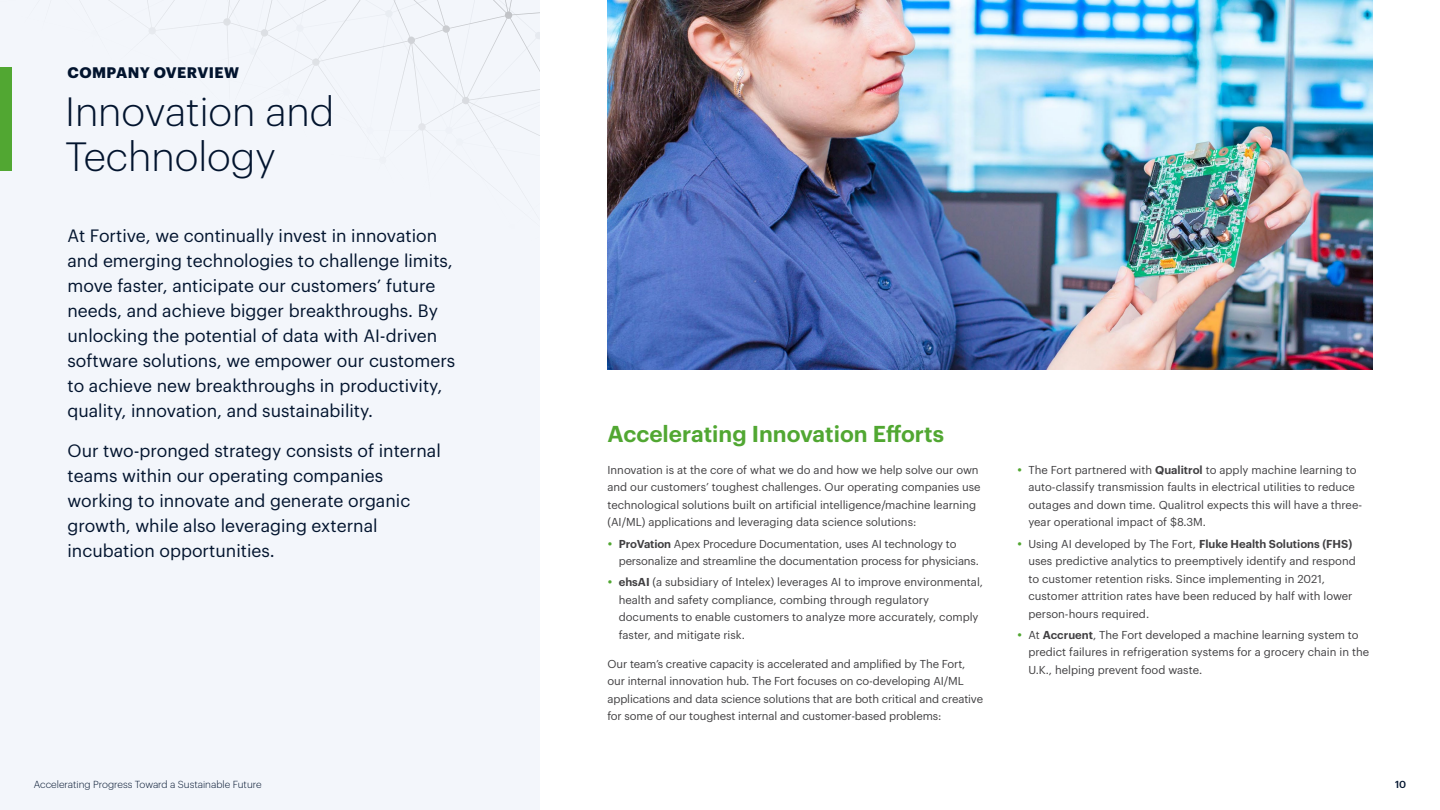
<style>
.page{position:relative;width:1440px;height:810px;background:#fff}
.page>*{position:absolute;margin:0;border:0;box-sizing:border-box;transform-origin:0 0}
.t1{font:300 40px/45px "Graphik";color:#02142e}
.t2{font:600 22.5px "Graphik";color:#51a732}
.t3{font:17.5px/25px "Graphik";color:#02142e}
.t4{font:700 15px "Graphik";letter-spacing:.03em;color:#02142e}
.t5{font:11.25px/17.5px "Graphik";color:#414042}
.t6{font:300 10px "Graphik";color:#02142e}
.t7{font:500 10px "Graphik";color:#02142e}
.s1{font-weight:600}
</style>
<div class="page">
<div style="left:0;top:0;width:540px;height:810px;background:#f3f6fb"></div>
<svg style="left:0;top:0;width:540px;height:183px"></svg>
<div style="left:0;top:68px;width:11px;height:103px;background:#51a732"></div>
<img style="left:608px;top:0;width:764px;height:370px">
<h3 class="t4" style="left:68px;top:61px;width:173px">COMPANY OVERVIEW</h3>
<h1 class="t1" style="left:65px;top:86px;width:271px">Innovation and<br>Technology</h1>
<p class="t3" style="left:68px;top:221px;width:389px">At Fortive, we continually invest in innovation and emerging technologies to challenge limits, move faster, anticipate our customers’ future needs, and achieve bigger breakthroughs. By unlocking the potential of data with AI-driven software solutions, we empower our customers to achieve new breakthroughs in productivity, quality, innovation, and sustainability.</p>
<h3 class="t3" style="left:68px;top:436px;width:375px">Our two-pronged strategy consists of internal teams within our operating companies working to innovate and generate organic growth, while also leveraging external incubation opportunities.</h3>
<h2 class="t2" style="left:608px;top:417px;width:338px">Accelerating Innovation Efforts</h2>
<p class="t5" style="left:608px;top:460px;width:375px">Innovation is at the core of what we do and how we help solve our own and our customers’ toughest challenges. Our operating companies use technological solutions built on artificial intelligence/machine learning (AI/ML) applications and leveraging data science solutions:</p>
<p class="t5" style="left:619px;top:534px;width:362px"><span class="s1">ProVation</span> Apex Procedure Documentation, uses AI technology to personalize and streamline the documentation process for physicians.</p>
<p class="t5" style="left:619px;top:572px;width:366px"><span class="s1">ehsAI</span> (a subsidiary of Intelex) leverages AI to improve environmental, health and safety compliance, combing through regulatory documents to enable customers to analyze more accurately, comply faster, and mitigate risk.</p>
<p class="t5" style="left:608px;top:654px;width:377px">Our team’s creative capacity is accelerated and amplified by The Fort, our internal innovation hub. The Fort focuses on co-developing AI/ML applications and data science solutions that are both critical and creative for some of our toughest internal and customer-based problems:</p>
<p class="t5" style="left:1028px;top:460px;width:335px">The Fort partnered with <span class="s1">Qualitrol</span> to apply machine learning to auto-classify transmission faults in electrical utilities to reduce outages and down time. Qualitrol expects this will have a three&shy;year operational impact of $8.3M.</p>
<p class="t5" style="left:1028px;top:534px;width:329px">Using AI developed by The Fort, <span class="s1">Fluke Health Solutions (FHS) </span>uses predictive analytics to preemptively identify and respond to customer retention risks. Since implementing in 2021, customer attrition rates have been reduced by half with lower person-hours required.</p>
<p class="t5" style="left:1028px;top:625px;width:342px">At <span class="s1">Accruent</span>, The Fort developed a machine learning system to predict failures in refrigeration systems for a grocery chain in the<br>U.K., helping prevent food waste.</p>
<p class="t6" style="left:34px;top:777px;width:229px">Accelerating Progress Toward a Sustainable Future</p>
<p class="t7" style="left:1395px;top:776px;width:13px">10</p>
</div>
